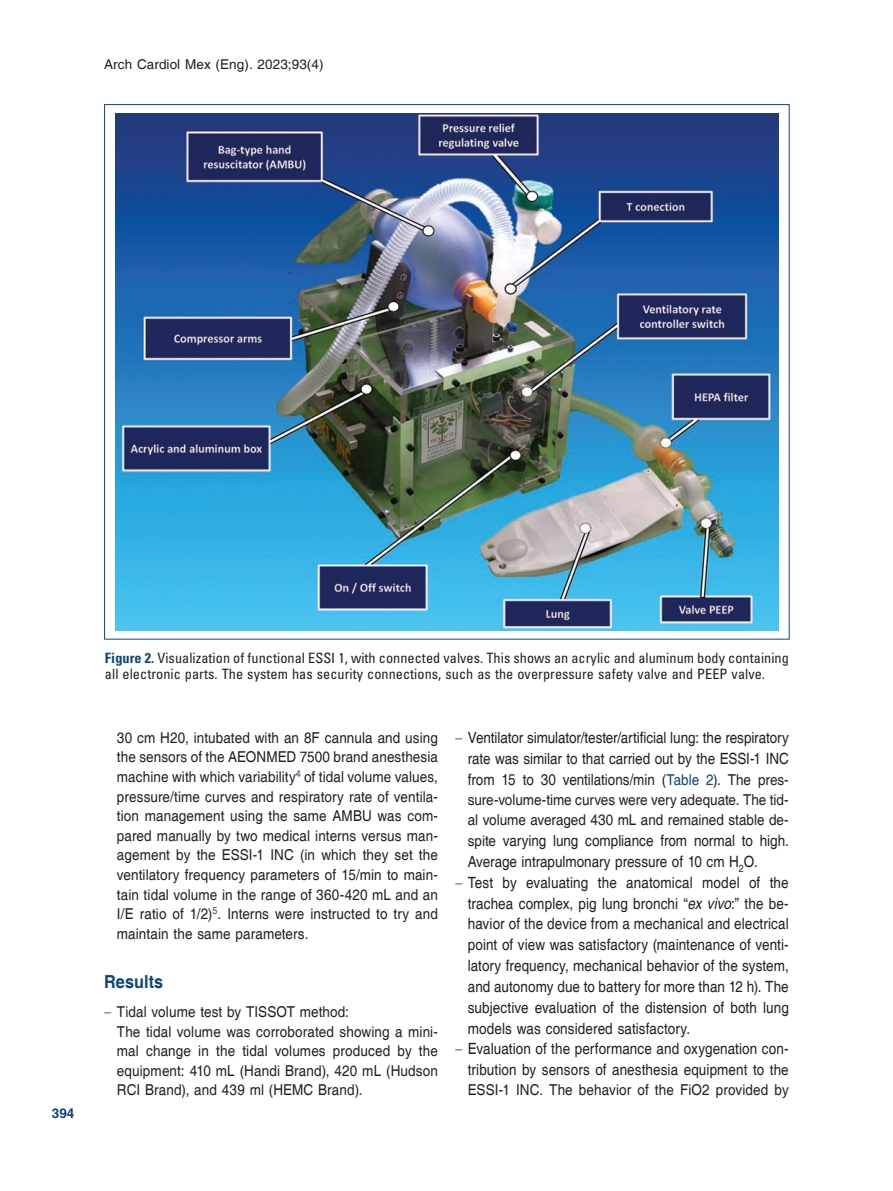
<style>
.page{position:relative;width:893px;height:1191px;background:#fff}
.page>*{position:absolute;margin:0;border:0;box-sizing:border-box;transform-origin:0 0}
.t1{font:700 18px "Helvetica";letter-spacing:.005em;color:#0f4578;scale:.9 1}
.t2{font:15.6px/20.9px "Helvetica";letter-spacing:.005em;color:#231f20;text-align:justify;scale:.87 1}
.t3{font:15px/19.5px "Helvetica";letter-spacing:.005em;color:#231f20;scale:.9 1}
.t4{font:condensed 14.25px/16.5px "Univers LT Std";letter-spacing:.005em;color:#231f20}
.t5{font:13.5px "Helvetica";letter-spacing:.005em;color:#231f20}
.t6{font:700 13.5px "Helvetica LT Std";color:#0f4578}
.s1{font-weight:700;color:#0f4578}
.s2{font-size:15px}
.s3{font-size:15px;color:#0f4578}
.s4{font-style:italic}
</style>
<div class="page">
<img style="left:115px;top:113px;width:664px;height:517px">
<p class="t5" style="left:104px;top:57px;width:221px">Arch Cardiol Mex (Eng). 2023;93(4)</p>
<p class="t6" style="left:52px;top:1104px;width:24px">394</p>
<p class="t4" style="left:105px;top:649px;width:685px"><span class="s1">Figure 2.</span> Visualization of functional ESSI 1, with connected valves. This shows an acrylic and aluminum body containing all electronic parts. The system has security connections, such as the overpressure safety valve and PEEP valve.</p>
<p class="t3" style="left:117px;top:728px;width:358px;text-align:justify">30 cm H20, intubated with an 8F cannula and using the sensors of the AEONMED 7500 brand anesthesia machine with which variability<sup>4</sup> of tidal volume values, pressure/time curves and respiratory rate of ventila&shy;tion management using the same AMBU was com&shy;pared manually by two medical interns versus man&shy;agement by the ESSI-1 INC (in which they set the ventilatory frequency parameters of 15/min to main&shy;tain tidal volume in the range of 360-420 mL and an I/E ratio of 1/2)<sup>5</sup>. Interns were instructed to try and maintain the same parameters.</p>
<p class="t1" style="left:104px;top:970px;width:67px">Results</p>
<p class="t3" style="left:117px;top:1002px;width:358px">Tidal volume test by TISSOT method:<br>The tidal volume was corroborated showing a mini&shy;mal change in the tidal volumes produced by the equipment: 410 mL (Handi Brand), 420 mL (Hudson RCI Brand), and 439 ml (HEMC Brand).</p>
<p class="t2" style="left:468px;top:728px;width:371px">Ventilator simulator/tester/artificial lung: the respiratory rate was similar to that carried out by the ESSI-1 INC from 15 to 30 ventilations/min <span class="s2">(</span><span class="s3">Table 2</span><span class="s2">). The pres-</span></p>
<p class="t3" style="left:468px;top:790px;width:358px;line-height:20.1px">sure-volume-time curves were very adequate. The tid&shy;al volume averaged 430 mL and remained stable de-</p>
<p class="t2" style="left:468px;top:830px;width:371px;text-align:left"><span class="s2">spite</span> varying lung compliance from normal to high.<br>Average intrapulmonary pressure of 10 cm H<sub>2</sub>O.<br>Test by evaluating the anatomical model of the trachea complex, pig lung bronchi “<span class="s4">ex vivo</span>:” the be&shy;havior of the device from a mechanical and electrical point of view was satisfactory (maintenance of venti&shy;latory frequency, mechanical behavior of the system, and autonomy due to battery for more than 12 h). The subjective evaluation of the distension of both lung models was considered satisfactory.<br>Evaluation of the performance and oxygenation con&shy;tribution by sensors of anesthesia equipment to <span class="s2">the</span></p>
<p class="t3" style="left:468px;top:1080px;width:358px">ESSI-1 INC. The behavior of the FiO2 provided by</p>
</div>
